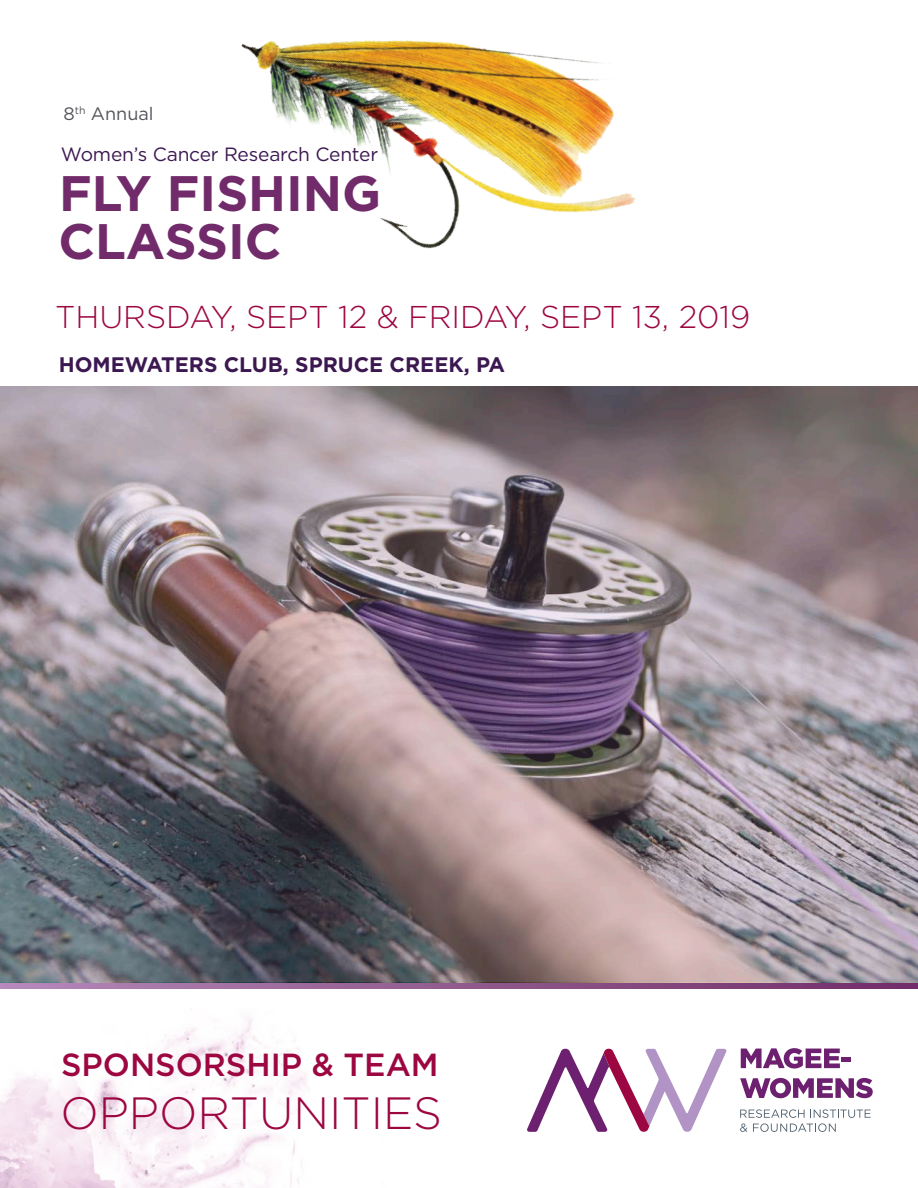
<style>
.page{position:relative;width:918px;height:1188px;background:#fff}
.page>*{position:absolute;margin:0;border:0;box-sizing:border-box;transform-origin:0 0}
.t1{font:700 49.8px/48px "Gotham";color:#712a6a}
.t2{font:300 45.15px "Gotham";color:#9d0741}
.t3{font:500 31.95px "Gotham";color:#9d0741}
.t4{font:300 31.5px "Gotham";color:#9d0741}
.t5{font:700 21px "Gotham";color:#3c1851}
.t6{font:19.2px "Gotham";letter-spacing:-.01em;color:#3c1851}
.t7{font:18px "Gotham";color:#54555a}
</style>
<div class="page">
<img style="left:0;top:1016px;width:307px;height:172px">
<svg style="left:741px;top:1048px;width:99px;height:21px"></svg>
<div style="left:842px;top:1057px;width:9px;height:5px;background:#6d206f"></div>
<svg style="left:740px;top:1078px;width:133px;height:20px"></svg>
<svg style="left:740px;top:1109px;width:131px;height:23px"></svg>
<svg style="left:527px;top:1048px;width:200px;height:84px"></svg>
<svg style="left:0;top:982px;width:918px;height:7px;background:#8e5e8b"></svg>
<img style="left:241px;top:40px;width:395px;height:209px">
<img style="left:0;top:387px;width:918px;height:595px">
<p class="t7" style="left:64px;top:102px;width:92px">8<sup>th</sup> Annual</p>
<p class="t6" style="left:61px;top:141px;width:319px">Women’s Cancer Research Center</p>
<p class="t1" style="left:58px;top:168px;width:324px">FLY FISHING<br>CLASSIC</p>
<p class="t4" style="left:55px;top:297px;width:697px">THURSDAY, SEPT 12 &amp; FRIDAY, SEPT 13, 2019</p>
<p class="t5" style="left:59px;top:352px;width:448px">HOMEWATERS CLUB, SPRUCE CREEK, PA</p>
<p class="t3" style="left:61px;top:1044px;width:379px">SPONSORSHIP &amp; TEAM</p>
<p class="t2" style="left:60px;top:1084px;width:383px">OPPORTUNITIES</p>
</div>
